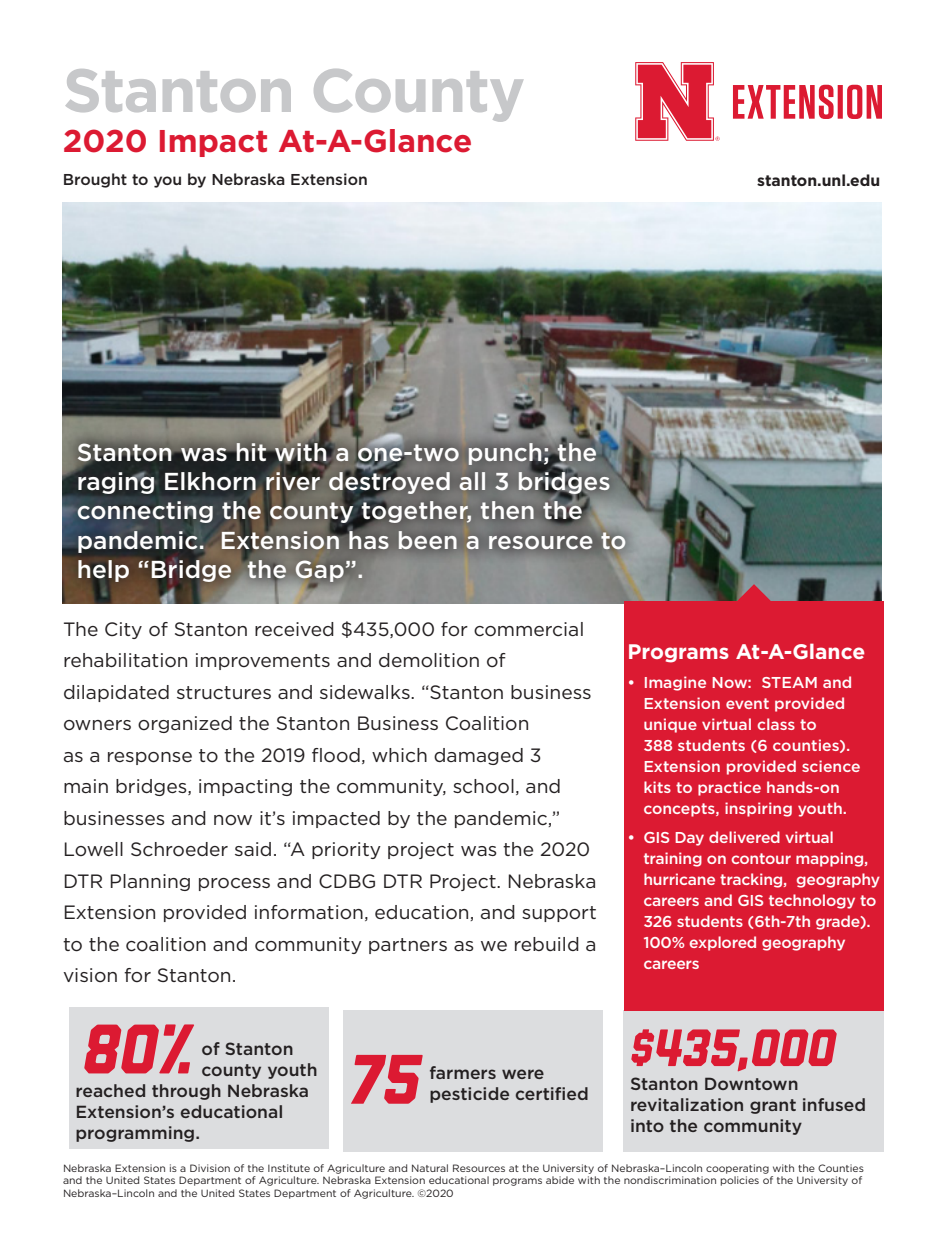
<style>
.page{position:relative;width:945px;height:1260px;background:#fff}
.page>*{position:absolute;margin:0;border:0;box-sizing:border-box;transform-origin:0 0}
.t1{font:italic 800 70px "Liberator";color:#dc1a32}
.t2{font:700 61.25px "Gotham";letter-spacing:-.03em;color:#c7c8ca}
.t3{font:italic 800 52.5px "Liberator";color:#dc1a32}
.t4{font:700 31.5px "Gotham";color:#dc1a32}
.t5{font:500 24.5px/29.4px "Gotham";color:#fff}
.t6{font:700 21px "Gotham";color:#fff}
.t7{font:19.25px/31.5px "Gotham";color:#231f20}
.t8{font:500 17.5px/21px "Gotham";color:#231f20}
.t9{font:500 15.75px/21px "Gotham";letter-spacing:-.015em;color:#fff}
.t10{font:500 15.75px "Gotham";color:#231f20}
.t11{font:700 15.75px "Gotham";color:#231f20}
.t12{font:10.5px/12.6px "Gotham";color:#231f20}
</style>
<div class="page">
<img style="left:63px;top:203px;width:819px;height:401px">
<div style="left:343px;top:1010px;width:259px;height:142px;background:#dcdddf"></div>
<div style="left:623px;top:1010px;width:261px;height:142px;background:#dcdddf"></div>
<svg style="left:733px;top:85px;width:149px;height:34px"></svg>
<svg style="left:635px;top:62px;width:85px;height:79px"></svg>
<div style="left:624px;top:601px;width:260px;height:409px;background:#dc1a32"></div>
<div style="left:61px;top:426px;width:582px;height:173px;background:#231f20;opacity:.75"></div>
<svg style="left:737px;top:584px;width:34px;height:17px"></svg>
<div style="left:69px;top:1007px;width:259px;height:142px;background:#dcdddf"></div>
<p class="t2" style="left:63px;top:50px;width:464px">Stanton County</p>
<p class="t4" style="left:63px;top:120px;width:411px">2020 Impact At-A-Glance</p>
<p class="t10" style="left:63px;top:169px;width:307px">Brought to you by Nebraska Extension</p>
<p class="t11" style="left:757px;top:170px;width:125px">stanton.unl.edu</p>
<p class="t5" style="left:77px;top:437px;width:551px">Stanton was hit with a one-two punch; the raging Elkhorn river destroyed all 3 bridges connecting the county together, then the pandemic. Extension has been a resource to help “Bridge the Gap”.</p>
<p class="t7" style="left:63px;top:613px;width:535px">The City of Stanton received $435,000 for commercial rehabilitation improvements and demolition of dilapidated structures and sidewalks. “Stanton business owners organized the Stanton Business Coalition<br>as a response to the 2019 flood, which damaged 3<br>main bridges, impacting the community, school, and businesses and now it’s impacted by the pandemic,” Lowell Schroeder said. “A priority project was the 2020<br>DTR Planning process and CDBG DTR Project. Nebraska Extension provided information, education, and support to the coalition and community partners as we rebuild a vision for Stanton.</p>
<p class="t6" style="left:628px;top:638px;width:239px">Programs At-A-Glance</p>
<p class="t9" style="left:643px;top:672px;width:219px;text-indent:-16px">• Imagine Now: STEAM and<br>Extension event provided unique virtual class to<br>388 students (6 counties).<br>Extension provided science kits to practice hands-on concepts, inspiring youth.</p>
<p class="t9" style="left:643px;top:827px;width:238px;text-indent:-16px">• GIS Day delivered virtual training on contour mapping, hurricane tracking, geography careers and GIS technology to<br>326 students (6th-7th grade).<br>100% explored geography careers</p>
<p class="t1" style="left:83px;top:1011px;width:112px">80%</p>
<p class="t8" style="left:202px;top:1038px;width:94px">of Stanton</p>
<p class="t8" style="left:76px;top:1059px;width:244px;text-indent:126px">county youth reached through Nebraska<br>Extension’s educational programming.</p>
<p class="t1" style="left:349px;top:1041px;width:73px">75</p>
<p class="t8" style="left:430px;top:1062px;width:116px">farmers were</p>
<p class="t8" style="left:430px;top:1083px;width:161px">pesticide certified</p>
<p class="t3" style="left:630px;top:1019px;width:207px">$435,000</p>
<p class="t8" style="left:630px;top:1073px;width:170px">Stanton Downtown</p>
<p class="t8" style="left:630px;top:1094px;width:238px">revitalization grant infused into the community</p>
<p class="t12" style="left:63px;top:1161px;width:803px">Nebraska Extension is a Division of the Institute of Agriculture and Natural Resources at the University of Nebraska–Lincoln cooperating with the Counties and the United States Department of Agriculture. Nebraska Extension educational programs abide with the nondiscrimination policies of the University of<br>Nebraska–Lincoln and the United States Department of Agriculture. ©2020</p>
</div>
